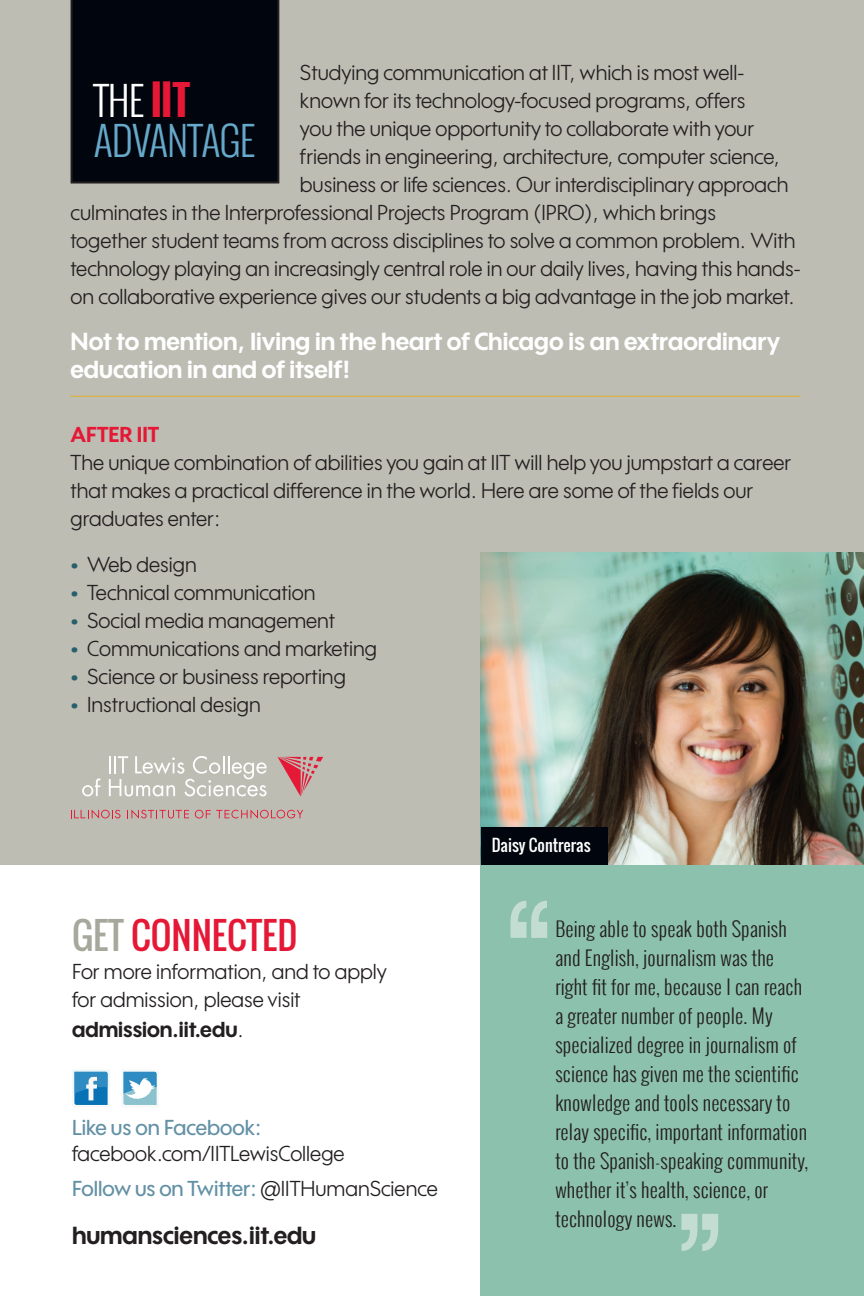
<style>
.page{position:relative;width:864px;height:1296px;background:#fff}
.page>*{position:absolute;margin:0;border:0;box-sizing:border-box;transform-origin:0 0}
.Normal__Web{font:300 40px "Oswald";letter-spacing:-.02em;color:#67a9cb}
.Normal__Web-2{font:300 40px "Oswald";color:#fff}
.Normal__Web-3{font:36px "Oswald";color:#e51836}
.Normal__Web-4{font:700 24px/28px "Wes FY";color:#fff}
.Normal__Web-5{font:700 24px "Wes FY";color:#231f20}
.Normal__Web-6{font:21px/28px "Wes FY";color:#231f20}
.Normal__Web-7{font:500 21px "Wes FY";color:#6291a5}
.Normal__Web-8{font:700 21px "Wes FY";color:#231f20}
.Normal__Web-9{font:300 20px/29px "Oswald";letter-spacing:.01em;color:#231f20}
.Normal__Web-10{font:16px "Oswald";color:#fff}
.s1{font-weight:700;color:#e51836}
.s2{font-weight:900;color:#275f6c}
.s3{color:#a7a89c}
.s4{font-weight:400}
.s5{font-weight:400;color:#231f20}
</style>
<div class="page">
<div style="left:0;top:0;width:864px;height:865px;background:#bdbdb4"></div>
<div style="left:481px;top:865px;width:383px;height:431px;background:#8cc1ad"></div>
<svg style="left:72px;top:1070px;width:38px;height:35px"></svg>
<svg style="left:123px;top:1071px;width:34px;height:34px"></svg>
<div style="left:71px;top:0;width:208px;height:184px;background:#01060e"></div>
<hr style="left:71px;top:396px;width:730px;height:1px;background:#e3ae28">
<img style="left:481px;top:553px;width:383px;height:312px">
<div style="left:481px;top:828px;width:127px;height:37px;background:#01060e"></div>
<svg style="left:277px;top:757px;width:46px;height:40px"></svg>
<svg style="left:71px;top:810px;width:49px;height:9px"></svg>
<svg style="left:127px;top:810px;width:62px;height:9px"></svg>
<svg style="left:195px;top:810px;width:108px;height:9px"></svg>
<svg style="left:82px;top:778px;width:18px;height:18px"></svg>
<svg style="left:109px;top:756px;width:158px;height:40px"></svg>
<svg style="left:681px;top:1214px;width:37px;height:37px"></svg>
<svg style="left:511px;top:901px;width:36px;height:37px"></svg>
<p class="Normal__Web-6" style="left:300px;top:58px;width:446px">Studying communication at IIT, which is most well-</p>
<p class="Normal__Web-6" style="left:300px;top:86px;width:447px">known for its technology-focused programs, offers</p>
<p class="Normal__Web-6" style="left:300px;top:114px;width:456px">you the unique opportunity to collaborate with your</p>
<p class="Normal__Web-6" style="left:300px;top:142px;width:481px">friends in engineering, architecture, computer science,</p>
<p class="Normal__Web-6" style="left:300px;top:170px;width:490px">business or life sciences. Our interdisciplinary approach</p>
<p class="Normal__Web-6" style="left:71px;top:198px;width:647px">culminates in the Interprofessional Projects Program (IPRO), which brings</p>
<p class="Normal__Web-6" style="left:71px;top:226px;width:727px">together student teams from across disciplines to solve a common problem. With</p>
<p class="Normal__Web-6" style="left:71px;top:254px;width:732px">technology playing an increasingly central role in our daily lives, having this hands-</p>
<p class="Normal__Web-6" style="left:71px;top:282px;width:726px">on collaborative experience gives our students a big advantage in the job market.</p>
<p class="Normal__Web-4" style="left:71px;top:327px;width:711px">Not to mention, living in the heart of Chicago is an extraordinary education in and of itself!</p>
<p class="Normal__Web-2" style="left:94px;top:72px;width:98px">THE <span class="s1">IIT</span></p>
<p class="Normal__Web" style="left:94px;top:112px;width:163px">ADVANTAGE</p>
<p class="Normal__Web-6" style="left:71px;top:420px;width:722px"><span class="s1">AFTER IIT<br></span>The unique combination of abilities you gain at IIT will help you jumpstart a career that makes a practical difference in the world. Here are some of the fields our graduates enter:</p>
<p class="Normal__Web-6" style="left:71px;top:550px;width:128px"><span class="s2">•</span> Web design</p>
<p class="Normal__Web-6" style="left:71px;top:578px;width:246px"><span class="s2">•</span> Technical communication</p>
<p class="Normal__Web-6" style="left:71px;top:606px;width:266px"><span class="s2">•</span> Social media management</p>
<p class="Normal__Web-6" style="left:71px;top:634px;width:308px"><span class="s2">•</span> Communications and marketing</p>
<p class="Normal__Web-6" style="left:71px;top:662px;width:277px"><span class="s2">•</span> Science or business reporting</p>
<p class="Normal__Web-6" style="left:71px;top:690px;width:192px"><span class="s2">•</span> Instructional design</p>
<p class="Normal__Web-3" style="left:72px;top:908px;width:227px"><span class="s3">GET</span> CONNECTED</p>
<p class="Normal__Web-6" style="left:72px;top:957px;width:316px">For more information, and to apply for admission, please visit</p>
<p class="Normal__Web-8" style="left:72px;top:1016px;width:173px">admission.iit.edu<span class="s4">.</span></p>
<p class="Normal__Web-7" style="left:72px;top:1114px;width:191px">Like us on Facebook:</p>
<p class="Normal__Web-6" style="left:72px;top:1139px;width:274px">facebook.com/IITLewisCollege</p>
<p class="Normal__Web-7" style="left:72px;top:1175px;width:367px">Follow us on Twitter: <span class="s5">@IITHumanScience</span></p>
<p class="Normal__Web-5" style="left:72px;top:1220px;width:246px">humansciences.iit.edu</p>
<p class="Normal__Web-10" style="left:492px;top:833px;width:100px">Daisy Contreras</p>
<p class="Normal__Web-9" style="left:555px;top:914px;width:255px">Being able to speak both Spanish and English, journalism was the right fit for me, because I can reach a greater number of people. My specialized degree in journalism of science has given me the scientific knowledge and tools necessary to relay specific, important information to the Spanish-speaking community, whether it’s health, science, or technology news.</p>
</div>
